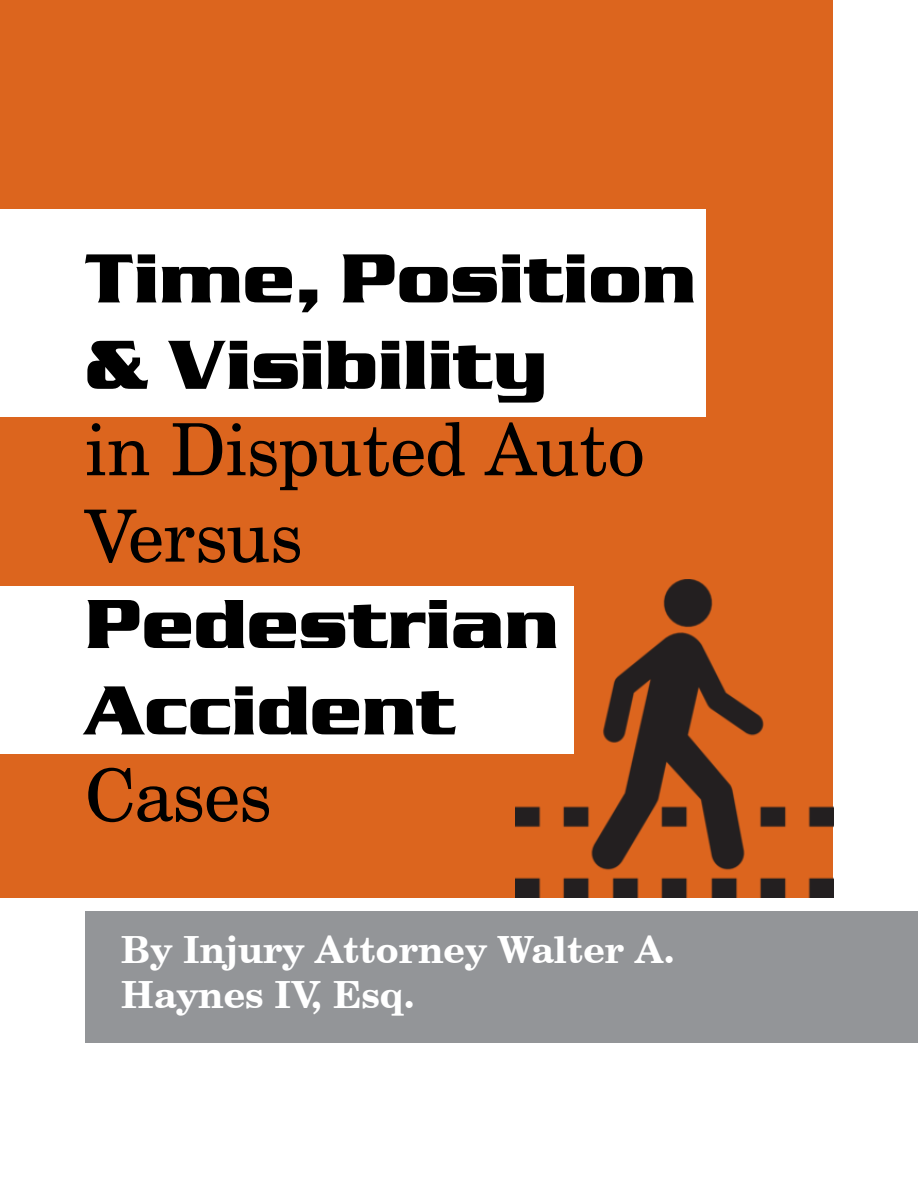
<style>
.page{position:relative;width:918px;height:1188px;background:#fff}
.page>*{position:absolute;margin:0;border:0;box-sizing:border-box;transform-origin:0 0}
.t1{font:700 72px/86.4px "Serpentine DEE";color:#000}
.t2{font:72px/86.4px "Century Schoolbook BT";color:#000}
.t3{font:700 37.5px/45px "Century Schoolbook BT";color:#fff}
</style>
<div class="page">
<div style="left:0;top:0;width:833px;height:897px;background:#dc651e"></div>
<div style="left:85px;top:911px;width:833px;height:132px;background:#939598"></div>
<div style="left:0;top:209px;width:706px;height:208px;background:#fff"></div>
<div style="left:0;top:586px;width:574px;height:168px;background:#fff"></div>
<img style="left:515px;top:579px;width:318px;height:318px">
<p class="t1" style="left:85px;top:242px;width:613px">Time, Position &amp; Visibility</p>
<p class="t2" style="left:85px;top:413px;width:561px">in Disputed Auto<br>Versus</p>
<p class="t1" style="left:85px;top:588px;width:475px">Pedestrian<br>Accident</p>
<p class="t2" style="left:85px;top:758px;width:188px">Cases</p>
<p class="t3" style="left:121px;top:931px;width:555px">By Injury Attorney Walter A.<br>Haynes IV, Esq.</p>
</div>
